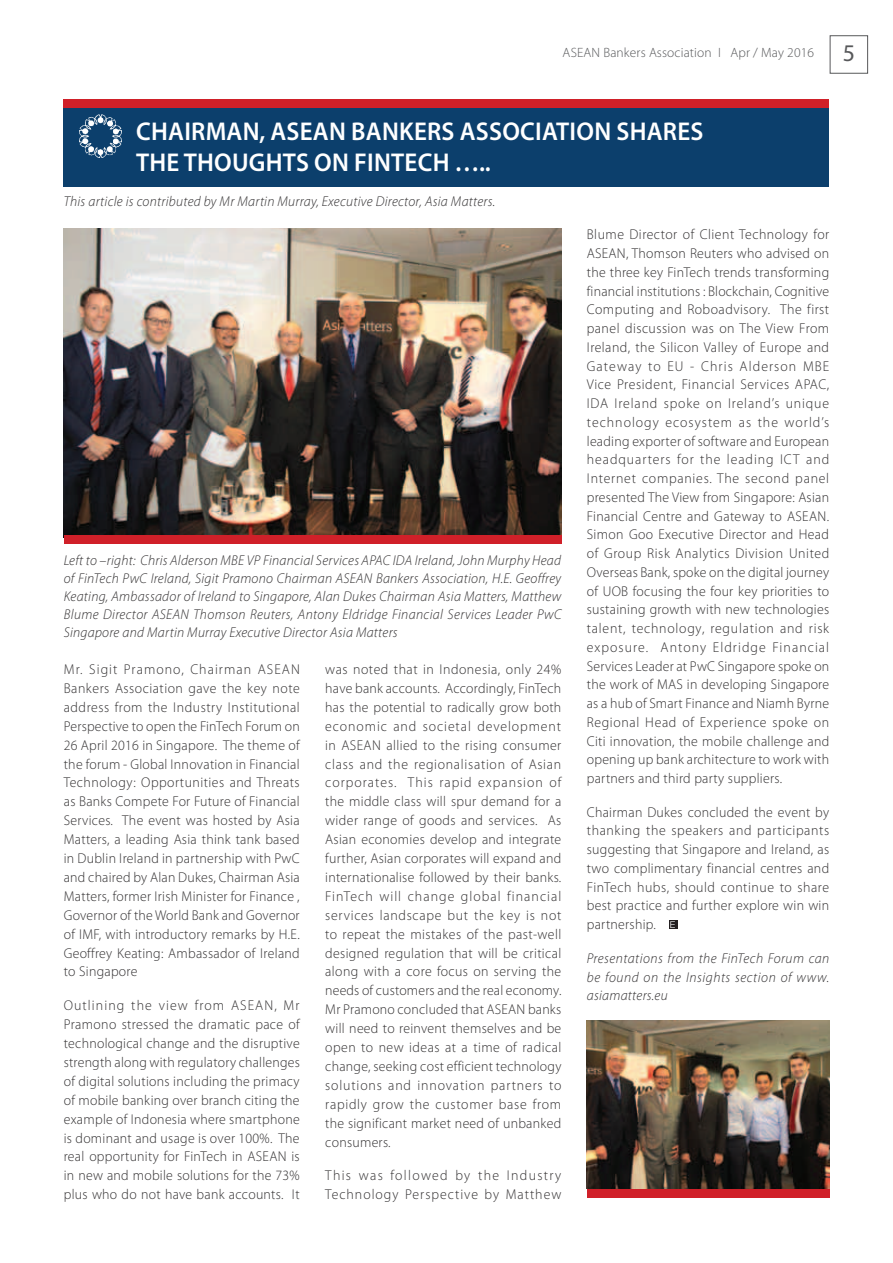
<style>
.page{position:relative;width:893px;height:1263px;background:#fff}
.page>*{position:absolute;margin:0;border:0;box-sizing:border-box;transform-origin:0 0}
.t1{font:600 25.8px/31.3px "Myriad Pro";letter-spacing:.01em;color:#fff}
.t2{font:300 14.25px/18.9px "Myriad Pro";letter-spacing:.02em;color:#312f30;text-align:justify}
.t3{font:italic 300 14.25px/18px "Myriad Pro";letter-spacing:.02em;color:#312f30;text-align:justify}
.t4{font:300 14.25px/18.9px "Myriad Pro";letter-spacing:.075em;color:#312f30}
.t5{font:300 13.5px "Myriad Pro";letter-spacing:.01em;color:#57585a}
.s1{font-family:"Myriad";font-weight:400;font-size:24px}
.s2{font-family:"Helvetica Neue LT Com";font-size:9.3px;color:#fff}
</style>
<div class="page">
<div style="left:830px;top:35px;width:38px;height:39px;border:1px solid #57585a"></div>
<img style="left:587px;top:1020px;width:242px;height:169px">
<div style="left:64px;top:108px;width:765px;height:79px;background:#0c3f6c"></div>
<img style="left:80px;top:115px;width:41px;height:43px">
<div style="left:64px;top:100px;width:765px;height:8px;background:#d02029"></div>
<div style="left:669px;top:920px;width:8px;height:9px;background:#231f20"></div>
<img style="left:64px;top:229px;width:497px;height:306px">
<div style="left:64px;top:535px;width:497px;height:9px;background:#d02029"></div>
<div style="left:587px;top:1189px;width:242px;height:8px;background:#d02029"></div>
<p class="t5" style="left:563px;top:48px;width:294px">ASEAN Bankers Association I Apr / May 2016 <span class="s1">5</span></p>
<h1 class="t1" style="left:136px;top:118px;width:569px">CHAIRMAN, ASEAN BANKERS ASSOCIATION SHARES<br>THE THOUGHTS ON FINTECH …..</h1>
<p class="t3" style="left:64px;top:194px;width:433px">This article is contributed by Mr Martin Murray, Executive Director, Asia Matters.</p>
<p class="t3" style="left:64px;top:553px;width:499px">Left to –right: Chris Alderson MBE VP Financial Services APAC IDA Ireland, John Murphy Head of FinTech PwC Ireland, Sigit Pramono Chairman ASEAN Bankers Association, H.E. Geoffrey Keating, Ambassador of Ireland to Singapore, Alan Dukes Chairman Asia Matters, Matthew Blume Director ASEAN Thomson Reuters, Antony Eldridge Financial Services Leader PwC Singapore and Martin Murray Executive Director Asia Matters</p>
<p class="t2" style="left:64px;top:661px;width:238px">Mr. Sigit Pramono, Chairman ASEAN Bankers Association gave the key note address from the Industry Institutional Perspective to open the FinTech Forum on 26 April 2016 in Singapore. The theme of the forum - Global Innovation in Financial Technology: Opportunities and Threats as Banks Compete For Future of Financial Services. The event was hosted by Asia Matters, a leading Asia think tank based in Dublin Ireland in partnership with PwC and chaired by Alan Dukes, Chairman Asia Matters, former Irish Minister for Finance , Governor of the World Bank and Governor of IMF, with introductory remarks by H.E.<br>Geoffrey Keating: Ambassador of Ireland to Singapore</p>
<p class="t2" style="left:64px;top:997px;width:238px">Outlining the view from ASEAN, Mr Pramono stressed the dramatic pace of technological change and the disruptive strength along with regulatory challenges of digital solutions including the primacy of mobile banking over branch citing the example of Indonesia where smartphone is dominant and usage is over 100%. The real opportunity for FinTech in ASEAN is in new and mobile solutions for the 73% plus who do not have bank accounts. It</p>
<p class="t2" style="left:325px;top:661px;width:238px">was noted that in Indonesia, only 24% have bank accounts. Accordingly, FinTech has the potential to radically grow both economic and societal development in ASEAN allied to the rising consumer class and the regionalisation of Asian corporates. This rapid expansion of the middle class will spur demand for a wider range of goods and services. As Asian economies develop and integrate further, Asian corporates will expand and internationalise followed by their banks.<br>FinTech will change global financial services landscape but the key is not to repeat the mistakes of the past-well designed regulation that will be critical along with a core focus on serving the needs of customers and the real economy.<br>Mr Pramono concluded that ASEAN banks will need to reinvent themselves and be open to new ideas at a time of radical change, seeking cost efficient technology solutions and innovation partners to rapidly grow the customer base from the significant market need of unbanked consumers.</p>
<p class="t4" style="left:325px;top:1167px;width:238px">This was followed by the Industry<br>Technology Perspective by Matthew</p>
<p class="t2" style="left:587px;top:227px;width:244px">Blume Director of Client Technology for ASEAN, Thomson Reuters who advised on the three key FinTech trends transforming financial institutions : Blockchain, Cognitive Computing and Roboadvisory. The first panel discussion was on The View From Ireland, the Silicon Valley of Europe and Gateway to EU - Chris Alderson MBE Vice President, Financial Services APAC, IDA Ireland spoke on Ireland’s unique technology ecosystem as the world’s leading exporter of software and European headquarters for the leading ICT and Internet companies. The second panel presented The View from Singapore: Asian Financial Centre and Gateway to ASEAN.<br>Simon Goo Executive Director and Head of Group Risk Analytics Division United Overseas Bank, spoke on the digital journey of UOB focusing the four key priorities to sustaining growth with new technologies talent, technology, regulation and risk exposure. Antony Eldridge Financial Services Leader at PwC Singapore spoke on the work of MAS in developing Singapore as a hub of Smart Finance and Niamh Byrne Regional Head of Experience spoke on Citi innovation, the mobile challenge and opening up bank architecture to work with partners and third party suppliers.</p>
<p class="t2" style="left:587px;top:804px;width:244px">Chairman Dukes concluded the event by thanking the speakers and participants suggesting that Singapore and Ireland, as two complimentary financial centres and FinTech hubs, should continue to share best practice and further explore win win partnership. <span class="s2">E</span></p>
<p class="t3" style="left:587px;top:950px;width:244px;line-height:18.8px">Presentations from the FinTech Forum can be found on the Insights section of www. asiamatters.eu</p>
</div>
